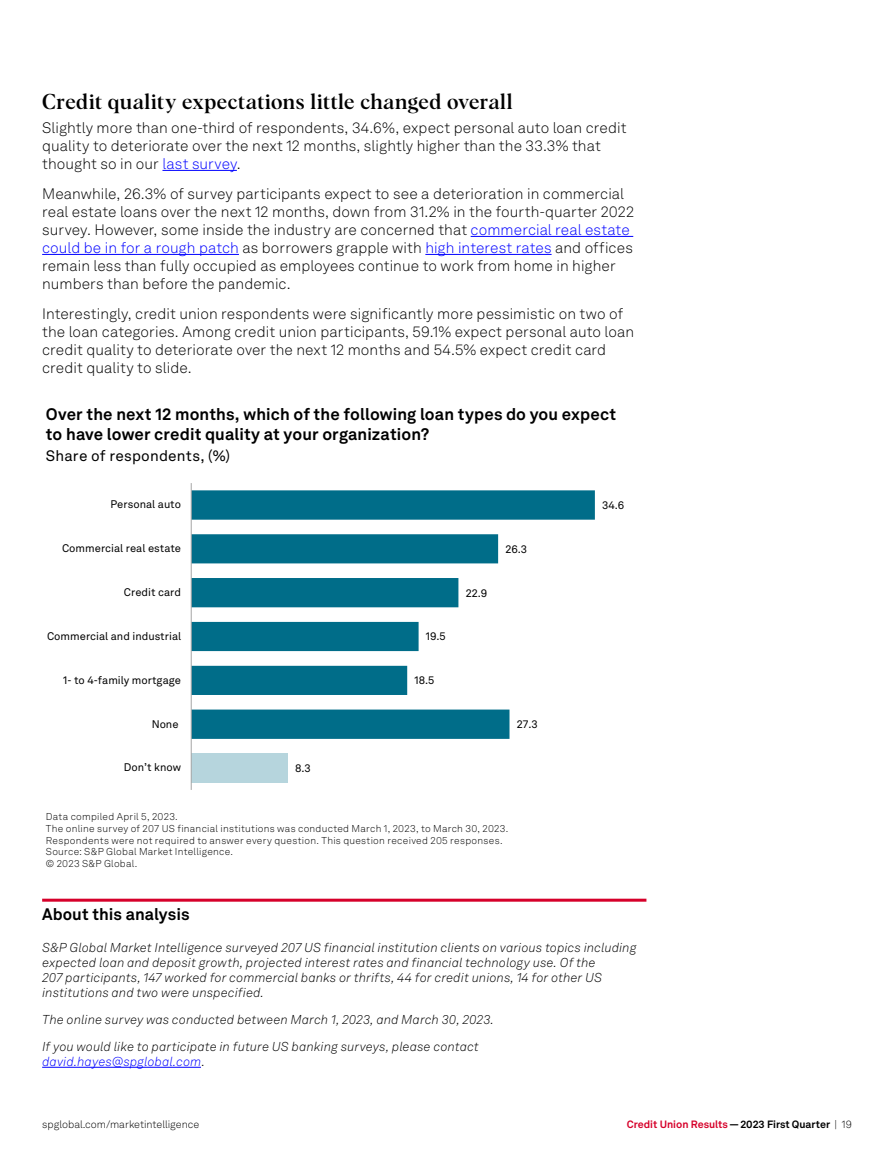
<style>
.page{position:relative;width:894px;height:1170px;background:#fff}
.page>*{position:absolute;margin:0;border:0;box-sizing:border-box;transform-origin:0 0}
.t1{font:500 21px "Albra";letter-spacing:.015em;color:#000}
.t2{font:700 16.5px/19.8px "Akkurat LL";letter-spacing:.005em;color:#000}
.t3{font:700 16.5px "Akkurat Pro";color:#000}
.t4{font:300 15px/18px "Akkurat LL";letter-spacing:.005em;color:#000}
.t5{font:15px "Akkurat LL";letter-spacing:.01em;color:#000}
.t6{font:italic 300 12.75px/15px "Akkurat LL";letter-spacing:.01em;color:#000}
.t7{font:italic 300 12.75px "Akkurat LL";letter-spacing:.01em;color:#00f}
.t8{font:10.95px "Akkurat LL";color:#000}
.t9{font:700 10.5px "Akkurat LL";color:#d6002a}
.t10{font:300 10.5px "Akkurat LL";color:#000}
.t11{font:300 9.9px/11.9px "Akkurat LL";letter-spacing:.025em;color:#000}
.s1{color:#00f}
.s2{font-style:normal;color:#000}
.s3{color:#000}
.s4{font-weight:300;color:#000}
</style>
<div class="page">
<hr style="left:162px;top:170px;width:75px;height:1px;background:#00f">
<hr style="left:470px;top:236px;width:163px;height:1px;background:#00f">
<hr style="left:42px;top:254px;width:197px;height:1px;background:#00f">
<hr style="left:425px;top:254px;width:126px;height:1px;background:#00f">
<div style="left:191px;top:753px;width:97px;height:29px;background:#b6d5dd"></div>
<svg style="left:192px;top:490px;width:402px;height:249px"></svg>
<hr style="left:191px;top:483px;width:1px;height:307px;background:#a6a6a6">
<hr style="left:42px;top:1067px;width:159px;height:1px;background:#00f">
<hr style="left:42px;top:898px;width:604px;height:3px;background:#d6002a">
<h1 class="t1" style="left:42px;top:86px;width:472px">Credit quality expectations little changed overall</h1>
<p class="t4" style="left:42px;top:118px;width:585px">Slightly more than one-third of respondents, 34.6%, expect personal auto loan credit quality to deteriorate over the next 12 months, slightly higher than the 33.3% that thought so in our <span class="s1">last survey</span>.</p>
<p class="t4" style="left:42px;top:184px;width:593px">Meanwhile, 26.3% of survey participants expect to see a deterioration in commercial real estate loans over the next 12 months, down from 31.2% in the fourth-quarter 2022 survey. However, some inside the industry are concerned that <span class="s1">commercial real estate could be in for a rough patch</span> as borrowers grapple with <span class="s1">high interest rates</span> and offices remain less than fully occupied as employees continue to work from home in higher numbers than before the pandemic.</p>
<p class="t4" style="left:42px;top:304px;width:593px">Interestingly, credit union respondents were significantly more pessimistic on two of the loan categories. Among credit union participants, 59.1% expect personal auto loan credit quality to deteriorate over the next 12 months and 54.5% expect credit card credit quality to slide.</p>
<p class="t2" style="left:46px;top:404px;width:571px">Over the next 12 months, which of the following loan types do you expect to have lower credit quality at your organization?</p>
<p class="t5" style="left:46px;top:444px;width:185px">Share of respondents, (%)</p>
<p class="t8" style="left:602px;top:497px;width:24px">34.6</p>
<p class="t8" style="left:505px;top:541px;width:23px">26.3</p>
<p class="t8" style="left:465px;top:584px;width:23px">22.9</p>
<p class="t8" style="left:425px;top:628px;width:21px">19.5</p>
<p class="t8" style="left:414px;top:672px;width:21px">18.5</p>
<p class="t8" style="left:516px;top:716px;width:22px">27.3</p>
<p class="t8" style="left:295px;top:760px;width:17px">8.3</p>
<p class="t8" style="left:110px;top:496px;width:72px">Personal auto</p>
<p class="t8" style="left:62px;top:540px;width:120px">Commercial real estate</p>
<p class="t8" style="left:124px;top:584px;width:59px">Credit card</p>
<p class="t8" style="left:47px;top:628px;width:135px">Commercial and industrial</p>
<p class="t8" style="left:63px;top:672px;width:119px">1- to 4-family mortgage</p>
<p class="t8" style="left:152px;top:715px;width:28px">None</p>
<p class="t8" style="left:124px;top:759px;width:59px">Don’t know</p>
<p class="t11" style="left:46px;top:810px;width:464px">Data compiled April 5, 2023.<br>The online survey of 207 US financial institutions was conducted March 1, 2023, to March 30, 2023.<br>Respondents were not required to answer every question. This question received 205 responses.<br>Source: S&amp;P Global Market Intelligence.<br>© 2023 S&amp;P Global.</p>
<p class="t3" style="left:42px;top:904px;width:149px">About this analysis</p>
<p class="t6" style="left:42px;top:939px;width:595px">S&amp;P Global Market Intelligence surveyed 207 US financial institution clients on various topics including expected loan and deposit growth, projected interest rates and financial technology use. Of the<br>207 participants, 147 worked for commercial banks or thrifts, 44 for credit unions, 14 for other US institutions and two were unspecified.</p>
<p class="t6" style="left:42px;top:1005px;width:453px;line-height:27px">The online survey was conducted between March 1, 2023, and March 30, 2023.<br>If you would like to participate in future US banking surveys, please contact</p>
<p class="t7" style="left:42px;top:1052px;width:164px">david.hayes@spglobal.com<span class="s2">.</span></p>
<p class="t10" style="left:42px;top:1117px;width:158px">spglobal.com/marketintelligence</p>
<p class="t9" style="left:626px;top:1116px;width:226px">Credit Union Results <span class="s3">— 2023 First Quarter</span> <span class="s4">| 19</span></p>
</div>
